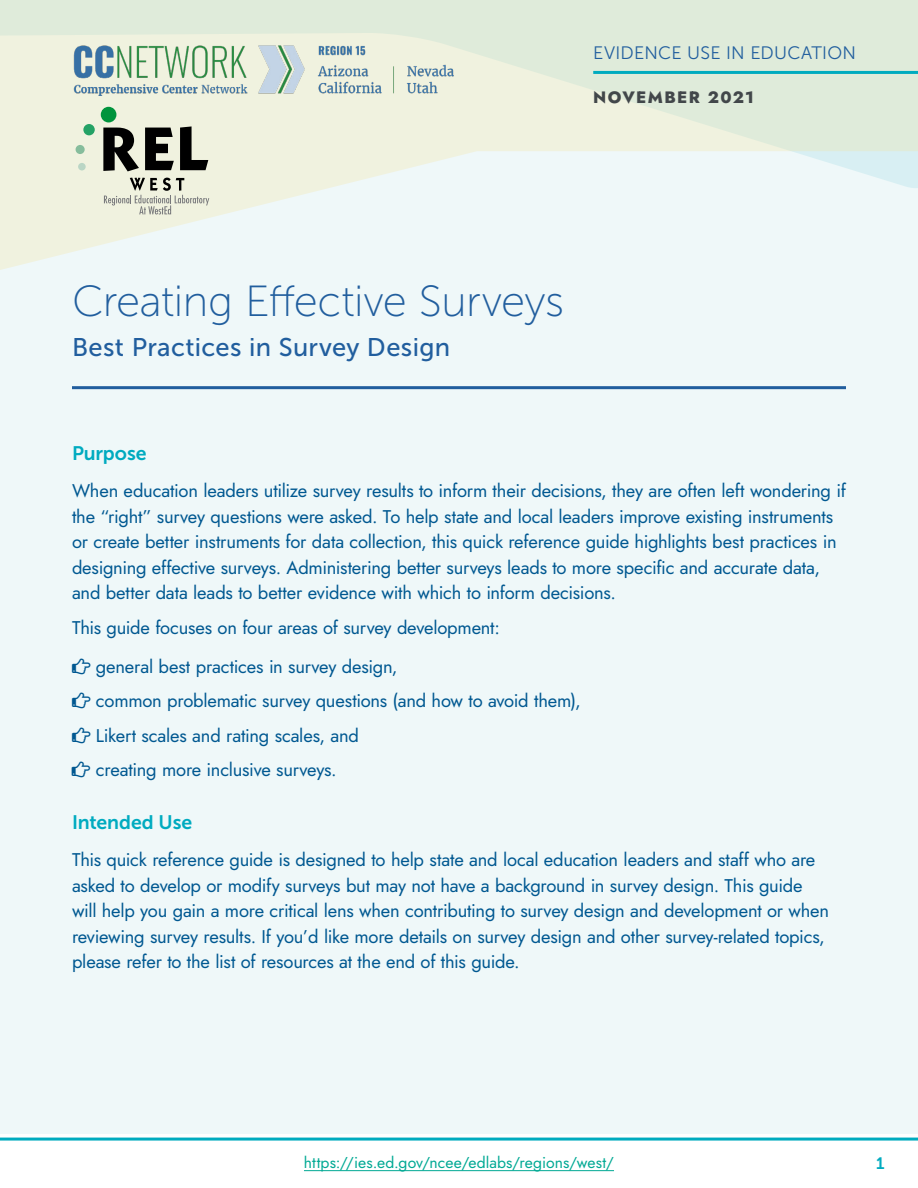
<style>
.page{position:relative;width:918px;height:1188px;background:#fff}
.page>*{position:absolute;margin:0;border:0;box-sizing:border-box;transform-origin:0 0}
.t1{font:43.5px "Museo Sans 100";letter-spacing:-.015em;color:#215e9e}
.t2{font:25.5px "Museo Sans 500";letter-spacing:.015em;color:#215e9e}
.t3{font:19.5px "Museo Sans 700";letter-spacing:-.005em;color:#00abc0}
.t4{font:18.3px/25.5px "Jost";letter-spacing:-.01em;color:#005891}
.t5{font:18px "Museo Sans 300";letter-spacing:.015em;color:#215e9e}
.t6{font:800 16.5px "Jost";letter-spacing:.085em;color:#42474a}
.t7{font:16.5px "Museo Sans 700";color:#00abc0}
.t8{font:15.75px "Jost";letter-spacing:.005em;color:#00a994}
</style>
<div class="page">
<div style="left:0;top:0;width:918px;height:1134px;background:#eff8f9"></div>
<svg style="left:0;top:0;width:918px;height:270px"></svg>
<hr style="left:593px;top:71px;width:325px;height:3px;background:#00abbf">
<hr style="left:304px;top:1170px;width:310px;height:1px;background:#00a994">
<hr style="left:0;top:1138px;width:918px;height:3px;background:#00abbf">
<svg style="left:103px;top:128px;width:36px;height:43px;background:#4f4f49"></svg>
<svg style="left:145px;top:128px;width:29px;height:42px"></svg>
<svg style="left:180px;top:126px;width:28px;height:44px"></svg>
<div style="left:83px;top:124px;width:12px;height:11px;background:#24a265;border-radius:50%"></div>
<div style="left:76px;top:145px;width:9px;height:9px;background:#86bd9c;border-radius:50%"></div>
<div style="left:78px;top:163px;width:8px;height:7px;background:#bad6c5;border-radius:50%"></div>
<div style="left:101px;top:107px;width:15px;height:15px;background:#00943c;border-radius:50%"></div>
<svg style="left:104px;top:178px;width:105px;height:36px;background:#d3d4c5"></svg>
<img style="left:72px;top:45px;width:398px;height:54px">
<hr style="left:72px;top:386px;width:774px;height:3px;background:#215e9e">
<p class="t5" style="left:593px;top:43px;width:264px">EVIDENCE USE IN EDUCATION</p>
<p class="t6" style="left:593px;top:86px;width:162px">NOVEMBER 2021</p>
<h1 class="t1" style="left:72px;top:278px;width:494px">Creating Effective Surveys</h1>
<h2 class="t2" style="left:72px;top:333px;width:380px">Best Practices in Survey Design</h2>
<h3 class="t3" style="left:72px;top:442px;width:76px">Purpose</h3>
<p class="t4" style="left:72px;top:478px;width:775px">When education leaders utilize survey results to inform their decisions, they are often left wondering if the “right” survey questions were asked. To help state and local leaders improve existing instruments or create better instruments for data collection, this quick reference guide highlights best practices in designing effective surveys. Administering better surveys leads to more specific and accurate data, and better data leads to better evidence with which to inform decisions.</p>
<p class="t4" style="left:72px;top:615px;width:429px">This guide focuses on four areas of survey development:</p>
<p class="t4" style="left:96px;top:654px;width:303px">general best practices in survey design,</p>
<p class="t4" style="left:96px;top:688px;width:486px">common problematic survey questions (and how to avoid them),</p>
<p class="t4" style="left:96px;top:723px;width:265px">Likert scales and rating scales, and</p>
<p class="t4" style="left:96px;top:757px;width:242px">creating more inclusive surveys.</p>
<h3 class="t3" style="left:72px;top:811px;width:122px">Intended Use</h3>
<p class="t4" style="left:72px;top:847px;width:759px">This quick reference guide is designed to help state and local education leaders and staff who are asked to develop or modify surveys but may not have a background in survey design. This guide will help you gain a more critical lens when contributing to survey design and development or when reviewing survey results. If you’d like more details on survey design and other survey-related topics, please refer to the list of resources at the end of this guide.</p>
<p class="t8" style="left:304px;top:1151px;width:312px">https://ies.ed.gov/ncee/edlabs/regions/west/</p>
<p class="t7" style="left:876px;top:1154px;width:10px">1</p>
</div>
